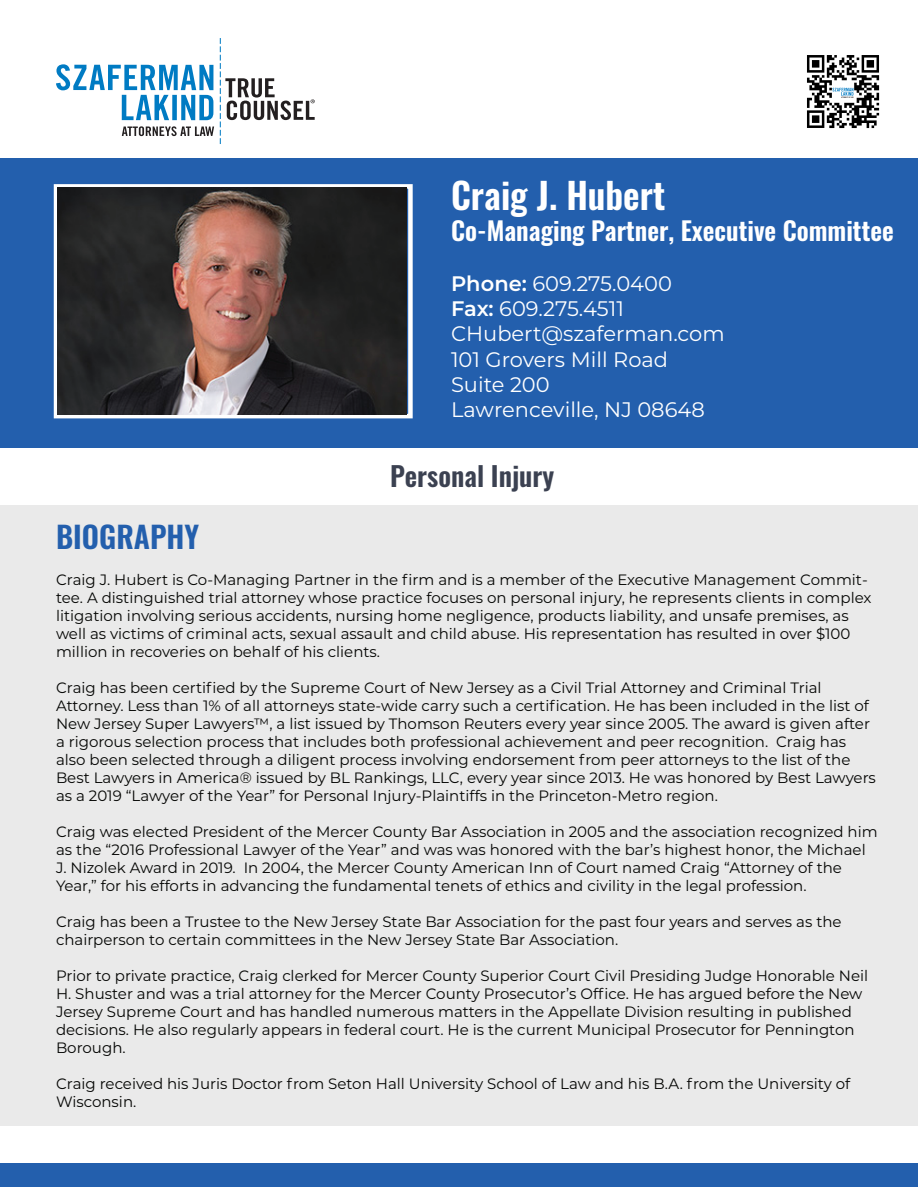
<style>
.page{position:relative;width:918px;height:1188px;background:#fff}
.page>*{position:absolute;margin:0;border:0;box-sizing:border-box;transform-origin:0 0}
.t1{font:600 36px "Oswald";color:#fff}
.t2{font:600 30px "Oswald";color:#235fad}
.t3{font:600 27px "Oswald";color:#3b4151}
.t4{font:600 25.5px "Oswald";color:#fff}
.t5{font:21px/25.2px "Montserrat";color:#fff}
.t6{font:15px/18px "Montserrat";color:#040503}
.s1{font-weight:600}
</style>
<div class="page">
<div style="left:1px;top:158px;width:917px;height:290px;background:#235fad"></div>
<div style="left:1px;top:505px;width:917px;height:621px;background:#eaeaea"></div>
<div style="left:0;top:1163px;width:918px;height:23px;background:#235fad"></div>
<svg style="left:56px;top:64px;width:157px;height:56px"></svg>
<svg style="left:220px;top:38px;width:95px;height:106px"></svg>
<svg style="left:122px;top:126px;width:92px;height:10px"></svg>
<div style="left:54px;top:184px;width:359px;height:234px;border:4px solid #fff"></div>
<img style="left:58px;top:188px;width:348px;height:227px">
<img style="left:807px;top:55px;width:73px;height:74px">
<h1 class="t1" style="left:451px;top:177px;width:216px">Craig J. Hubert</h1>
<h3 class="t4" style="left:451px;top:217px;width:444px">Co-Managing Partner, Executive Committee</h3>
<h3 class="t5" style="left:451px;top:270px;width:275px"><span class="s1">Phone:</span> 609.275.0400<br><span class="s1">Fax:</span> 609.275.4511<br>CHubert@szaferman.com<br>101 Grovers Mill Road<br>Suite 200<br>Lawrenceville, NJ 08648</h3>
<h3 class="t3" style="left:390px;top:462px;width:166px">Personal Injury</h3>
<h2 class="t2" style="left:56px;top:521px;width:145px">BIOGRAPHY</h2>
<p class="t6" style="left:56px;top:571px;width:817px">Craig J. Hubert is Co-Managing Partner in the firm and is a member of the Executive Management Commit&shy;tee. A distinguished trial attorney whose practice focuses on personal injury, he represents clients in complex litigation involving serious accidents, nursing home negligence, products liability, and unsafe premises, as well as victims of criminal acts, sexual assault and child abuse. His representation has resulted in over $100 million in recoveries on behalf of his clients.</p>
<p class="t6" style="left:56px;top:679px;width:821px">Craig has been certified by the Supreme Court of New Jersey as a Civil Trial Attorney and Criminal Trial Attorney. Less than 1% of all attorneys state-wide carry such a certification. He has been included in the list of New Jersey Super Lawyers™, a list issued by Thomson Reuters every year since 2005. The award is given after a rigorous selection process that includes both professional achievement and peer recognition. Craig has also been selected through a diligent process involving endorsement from peer attorneys to the list of the Best Lawyers in America® issued by BL Rankings, LLC, every year since 2013. He was honored by Best Lawyers as a 2019 “Lawyer of the Year” for Personal Injury-Plaintiffs in the Princeton-Metro region.</p>
<p class="t6" style="left:56px;top:823px;width:823px">Craig was elected President of the Mercer County Bar Association in 2005 and the association recognized him as the “2016 Professional Lawyer of the Year” and was was honored with the bar’s highest honor, the Michael J. Nizolek Award in 2019. In 2004, the Mercer County American Inn of Court named Craig “Attorney of the Year,” for his efforts in advancing the fundamental tenets of ethics and civility in the legal profession.</p>
<p class="t6" style="left:56px;top:913px;width:787px">Craig has been a Trustee to the New Jersey State Bar Association for the past four years and serves as the chairperson to certain committees in the New Jersey State Bar Association.</p>
<p class="t6" style="left:56px;top:967px;width:814px">Prior to private practice, Craig clerked for Mercer County Superior Court Civil Presiding Judge Honorable Neil H. Shuster and was a trial attorney for the Mercer County Prosecutor’s Office. He has argued before the New Jersey Supreme Court and has handled numerous matters in the Appellate Division resulting in published decisions. He also regularly appears in federal court. He is the current Municipal Prosecutor for Pennington Borough.</p>
<p class="t6" style="left:56px;top:1075px;width:796px">Craig received his Juris Doctor from Seton Hall University School of Law and his B.A. from the University of<br>Wisconsin.</p>
</div>
